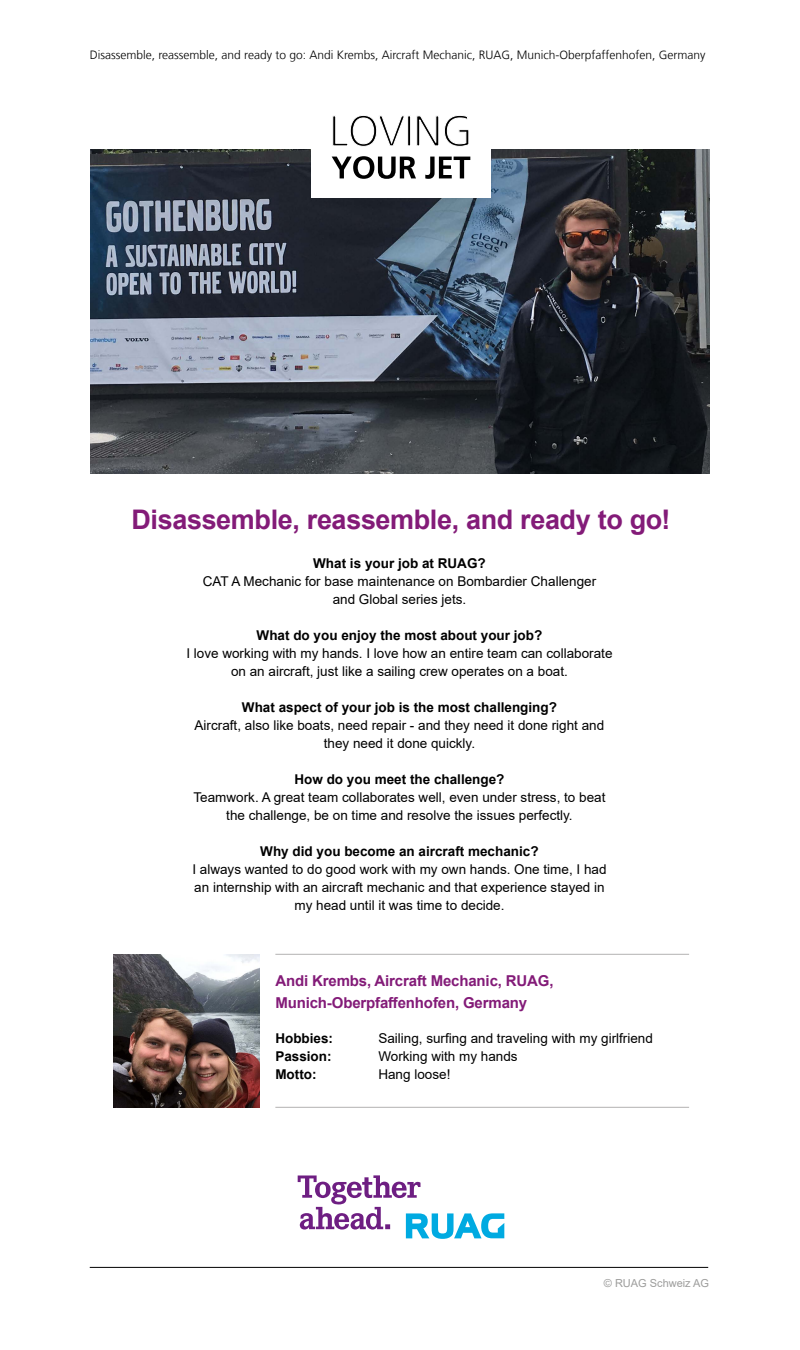
<style>
.page{position:relative;width:800px;height:1350px;background:#fff}
.page>*{position:absolute;margin:0;border:0;box-sizing:border-box;transform-origin:0 0}
.t1{font:700 27px "Arial";letter-spacing:-.015em;color:#831b78}
.t2{font:700 15px/22px "Arial";letter-spacing:-.01em;color:#831b78}
.t3{font:13.5px/18px "Arial";color:#000;text-align:center}
.t4{font:700 13.5px "Arial";color:#000}
.t5{font:300 12px "Frutiger LT Com";color:#000}
.t6{font:11px "Arial";color:#9d9d9c}
</style>
<div class="page">
<svg style="left:298px;top:1175px;width:206px;height:64px"></svg>
<img style="left:90px;top:149px;width:620px;height:325px">
<hr style="left:90px;top:1267px;width:618px;height:1px;background:#000">
<div style="left:311px;top:97px;width:180px;height:101px;background:#fff"></div>
<svg style="left:332px;top:115px;width:137px;height:32px"></svg>
<svg style="left:332px;top:156px;width:138px;height:23px"></svg>
<img style="left:113px;top:954px;width:147px;height:154px">
<hr style="left:275px;top:954px;width:414px;height:1px;background:#b3b2b2">
<hr style="left:275px;top:1107px;width:414px;height:1px;background:#b3b2b2">
<p class="t5" style="left:90px;top:48px;width:617px">Disassemble, reassemble, and ready to go: Andi Krembs, Aircraft Mechanic, RUAG, Munich-Oberpfaffenhofen, Germany</p>
<h1 class="t1" style="left:131px;top:500px;width:541px">Disassemble, reassemble, and ready to go!</h1>
<p class="t4" style="left:313px;top:554px;width:174px">What is your job at RUAG?</p>
<p class="t3" style="left:203px;top:573px;width:395px">CAT A Mechanic for base maintenance on Bombardier Challenger and Global series jets.</p>
<p class="t4" style="left:257px;top:626px;width:287px">What do you enjoy the most about your job?</p>
<p class="t3" style="left:186px;top:645px;width:428px">I love working with my hands. I love how an entire team can collaborate on an aircraft, just like a sailing crew operates on a boat.</p>
<p class="t4" style="left:242px;top:698px;width:317px">What aspect of your job is the most challenging?</p>
<p class="t3" style="left:195px;top:717px;width:411px">Aircraft, also like boats, need repair - and they need it done right and they need it done quickly.</p>
<p class="t4" style="left:294px;top:770px;width:212px">How do you meet the challenge?</p>
<p class="t3" style="left:194px;top:789px;width:413px">Teamwork. A great team collaborates well, even under stress, to beat the challenge, be on time and resolve the issues perfectly.</p>
<p class="t4" style="left:260px;top:842px;width:280px">Why did you become an aircraft mechanic?</p>
<p class="t3" style="left:192px;top:861px;width:416px">I always wanted to do good work with my own hands. One time, I had an internship with an aircraft mechanic and that experience stayed in my head until it was time to decide.</p>
<p class="t2" style="left:275px;top:969px;width:280px">Andi Krembs, Aircraft Mechanic, RUAG,<br>Munich-Oberpfaffenhofen, Germany</p>
<p class="t4" style="left:275px;top:1029px;width:59px">Hobbies:</p>
<p class="t3" style="left:378px;top:1029px;width:276px">Sailing, surfing and traveling with my girlfriend</p>
<p class="t4" style="left:275px;top:1047px;width:58px">Passion:</p>
<p class="t3" style="left:378px;top:1047px;width:141px">Working with my hands</p>
<p class="t4" style="left:275px;top:1065px;width:43px">Motto:</p>
<p class="t3" style="left:378px;top:1065px;width:74px">Hang loose!</p>
<p class="t6" style="left:604px;top:1275px;width:107px">© RUAG Schweiz AG</p>
</div>
